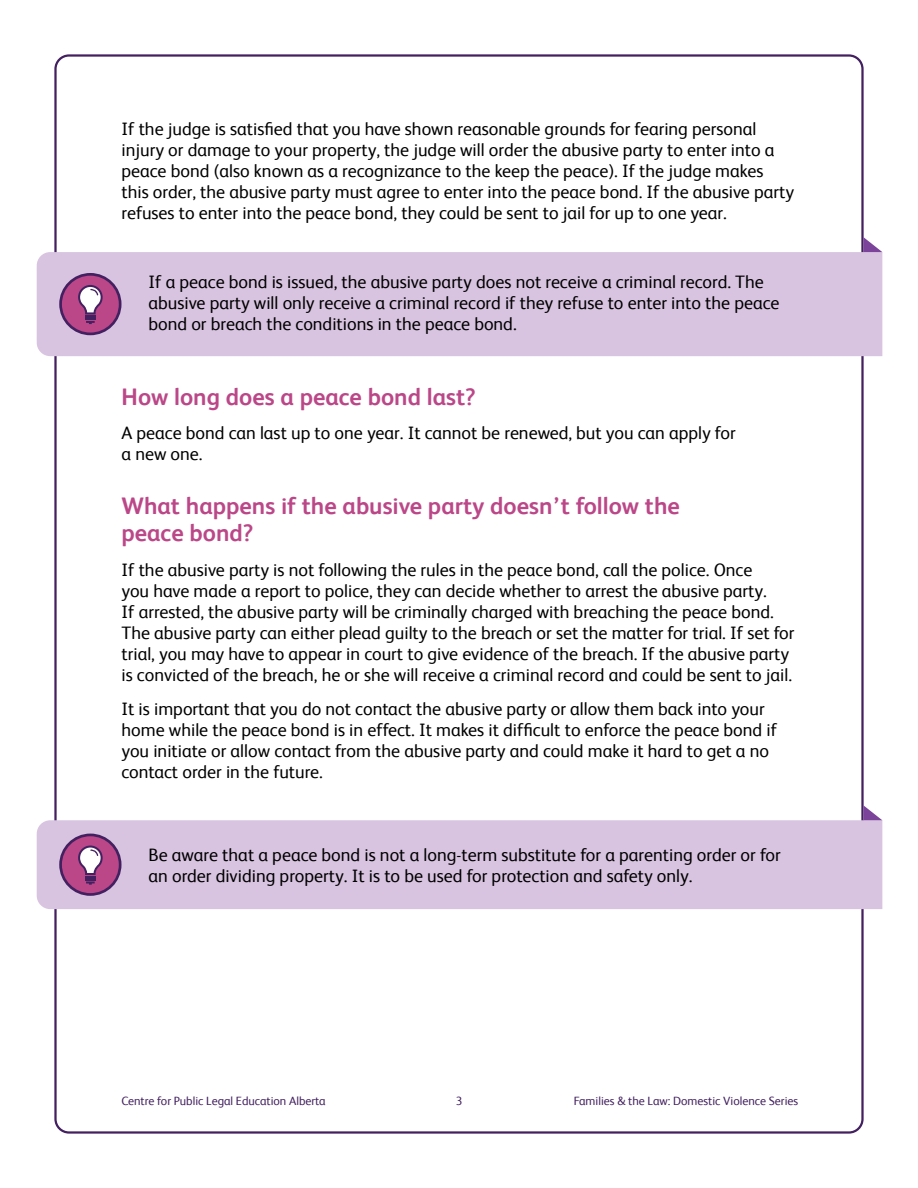
<style>
.page{position:relative;width:918px;height:1188px;background:#fff}
.page>*{position:absolute;margin:0;border:0;box-sizing:border-box;transform-origin:0 0}
.t1{font:700 24px/27px "FS Albert";color:#bb4788}
.t2{font:18px/21px "FS Albert";color:#000}
.t3{font:12px "FS Albert";color:#432160}
</style>
<div class="page">
<div style="left:37px;top:252px;width:845px;height:104px;background:#d8c4e0"></div>
<svg style="left:864px;top:237px;width:18px;height:15px"></svg>
<div style="left:37px;top:820px;width:845px;height:89px;background:#d8c4e0"></div>
<svg style="left:864px;top:806px;width:18px;height:14px"></svg>
<svg style="left:59px;top:273px;width:63px;height:62px"></svg>
<svg style="left:59px;top:834px;width:63px;height:62px"></svg>
<p class="t2" style="left:122px;top:118px;width:674px">If the judge is satisfied that you have shown reasonable grounds for fearing personal injury or damage to your property, the judge will order the abusive party to enter into a peace bond (also known as a recognizance to the keep the peace). If the judge makes this order, the abusive party must agree to enter into the peace bond. If the abusive party refuses to enter into the peace bond, they could be sent to jail for up to one year.</p>
<p class="t2" style="left:148px;top:271px;width:633px">If a peace bond is issued, the abusive party does not receive a criminal record. The abusive party will only receive a criminal record if they refuse to enter into the peace bond or breach the conditions in the peace bond.</p>
<h1 class="t1" style="left:122px;top:382px;width:356px">How long does a peace bond last?</h1>
<p class="t2" style="left:122px;top:422px;width:616px">A peace bond can last up to one year. It cannot be renewed, but you can apply for a new one.</p>
<h1 class="t1" style="left:122px;top:491px;width:560px">What happens if the abusive party doesn’t follow the peace bond?</h1>
<p class="t2" style="left:122px;top:558px;width:675px">If the abusive party is not following the rules in the peace bond, call the police. Once<br>you have made a report to police, they can decide whether to arrest the abusive party.<br>If arrested, the abusive party will be criminally charged with breaching the peace bond.<br>The abusive party can either plead guilty to the breach or set the matter for trial. If set for trial, you may have to appear in court to give evidence of the breach. If the abusive party is convicted of the breach, he or she will receive a criminal record and could be sent to jail.</p>
<p class="t2" style="left:122px;top:698px;width:657px">It is important that you do not contact the abusive party or allow them back into your home while the peace bond is in effect. It makes it difficult to enforce the peace bond if you initiate or allow contact from the abusive party and could make it hard to get a no contact order in the future.</p>
<p class="t2" style="left:148px;top:843px;width:634px">Be aware that a peace bond is not a long-term substitute for a parenting order or for an order dividing property. It is to be used for protection and safety only.</p>
<p class="t3" style="left:122px;top:1093px;width:206px">Centre for Public Legal Education Alberta</p>
<p class="t3" style="left:456px;top:1093px;width:8px">3</p>
<p class="t3" style="left:574px;top:1093px;width:226px">Families &amp; the Law: Domestic Violence Series</p>
</div>
